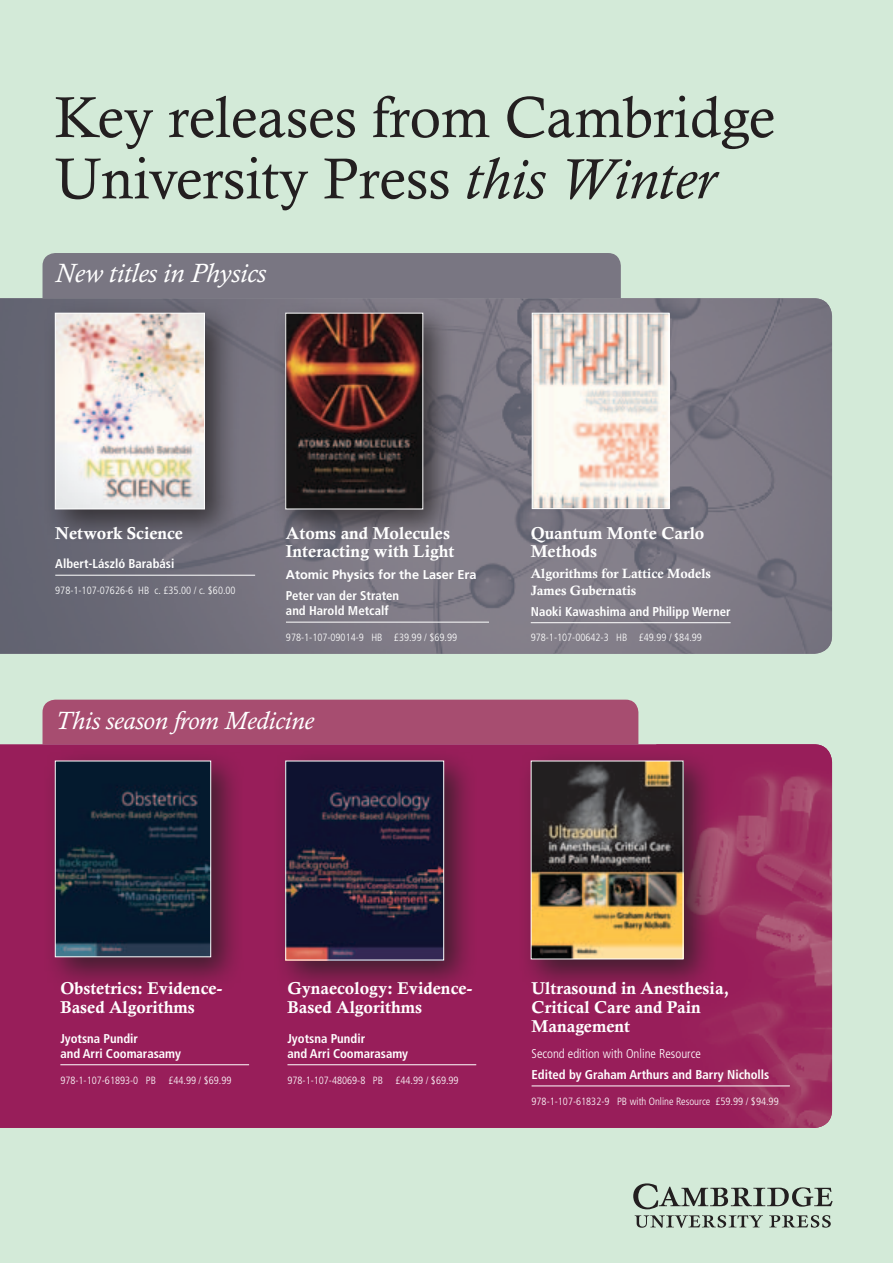
<style>
.page{position:relative;width:893px;height:1263px;background:#d3ead8}
.page>*{position:absolute;margin:0;border:0;box-sizing:border-box;transform-origin:0 0}
.t1{font:57.9px/61.3px "Calisto";color:#231f20}
.t2{font:italic 27px "Calisto";color:#fff}
.t3{font:italic 25.5px "Calisto";color:#fff}
.t4{font:700 17.25px/18.8px "Calisto";color:#fff}
.t5{font:700 13.5px/16.5px "Calisto";color:#fff}
.t6{font:700 condensed 12.75px/15px "Frutiger LTACE";color:#fff}
.t7{font:300 condensed 12.75px "Frutiger LTACE";color:#fff}
.t8{font:700 12.75px "Frutiger LTACE";color:#fff}
.t9{font:300 condensed 10.5px "Frutiger LTACE";color:#fff}
.s1{font-style:italic}
</style>
<div class="page">
<img style="left:0;top:298px;width:832px;height:356px">
<div style="left:43px;top:253px;width:578px;height:45px;background:#797682"></div>
<div style="left:43px;top:700px;width:595px;height:44px;background:#a74d70"></div>
<div style="left:0;top:744px;width:656px;height:384px;background:#981e5a"></div>
<img style="left:656px;top:744px;width:176px;height:384px">
<div style="left:41px;top:299px;width:198px;height:245px;background:#231f20;opacity:.75"></div>
<img style="left:57px;top:315px;width:146px;height:192px">
<div style="left:55px;top:313px;width:150px;height:196px;border:1px solid #fff"></div>
<div style="left:41px;top:747px;width:205px;height:245px;background:#231f20;opacity:.75"></div>
<img style="left:57px;top:763px;width:152px;height:192px">
<div style="left:55px;top:761px;width:156px;height:196px;border:1px solid #fff"></div>
<div style="left:272px;top:299px;width:186px;height:244px;background:#231f20;opacity:.75"></div>
<img style="left:287px;top:315px;width:134px;height:192px">
<div style="left:285px;top:313px;width:138px;height:196px;border:1px solid #fff"></div>
<div style="left:272px;top:747px;width:206px;height:247px;background:#231f20;opacity:.75"></div>
<img style="left:287px;top:763px;width:155px;height:195px">
<div style="left:285px;top:761px;width:159px;height:199px;border:1px solid #fff"></div>
<img style="left:534px;top:315px;width:133px;height:192px">
<div style="left:532px;top:313px;width:137px;height:196px;border:1px solid #fff"></div>
<div style="left:517px;top:747px;width:201px;height:247px;background:#231f20;opacity:.75"></div>
<img style="left:533px;top:763px;width:148px;height:194px">
<hr style="left:55px;top:575px;width:200px;height:1px;background:#fff">
<hr style="left:286px;top:622px;width:203px;height:1px;background:#fff">
<hr style="left:531px;top:622px;width:200px;height:1px;background:#fff">
<hr style="left:60px;top:1064px;width:189px;height:1px;background:#fff">
<hr style="left:287px;top:1064px;width:189px;height:1px;background:#fff">
<hr style="left:532px;top:1085px;width:258px;height:1px;background:#fff">
<svg style="left:633px;top:1183px;width:200px;height:26px"></svg>
<svg style="left:635px;top:1215px;width:128px;height:13px"></svg>
<svg style="left:769px;top:1215px;width:62px;height:12px"></svg>
<h1 class="t1" style="left:55px;top:86px;width:722px">Key releases from Cambridge<br>University Press <span class="s1">this Winter</span></h1>
<h2 class="t2" style="left:55px;top:257px;width:212px">New titles in Physics</h2>
<h3 class="t4" style="left:55px;top:523px;width:129px">Network Science</h3>
<p class="t6" style="left:55px;top:556px;width:121px">Albert-László Barabási</p>
<p class="t9" style="left:55px;top:584px;width:182px">978-1-107-07626-6 HB c. £35.00 / c. $60.00</p>
<h3 class="t4" style="left:286px;top:523px;width:170px">Atoms and Molecules<br>Interacting with Light</h3>
<p class="t8" style="left:286px;top:567px;width:192px">Atomic Physics for the Laser Era</p>
<p class="t6" style="left:286px;top:588px;width:115px">Peter van der Straten and Harold Metcalf</p>
<p class="t9" style="left:286px;top:631px;width:173px">978-1-107-09014-9 HB £39.99 / $69.99</p>
<h3 class="t3" style="left:55px;top:706px;width:260px">This season from Medicine</h3>
<h3 class="t4" style="left:531px;top:523px;width:175px">Quantum Monte Carlo<br>Methods</h3>
<p class="t5" style="left:531px;top:565px;width:182px">Algorithms for Lattice Models<br>James Gubernatis</p>
<p class="t6" style="left:531px;top:604px;width:201px">Naoki Kawashima and Philipp Werner</p>
<p class="t9" style="left:531px;top:632px;width:173px">978-1-107-00642-3 HB £49.99 / $84.99</p>
<h3 class="t4" style="left:60px;top:979px;width:164px">Obstetrics: Evidence-<br>Based Algorithms</h3>
<p class="t6" style="left:60px;top:1031px;width:122px">Jyotsna Pundir<br>and Arri Coomarasamy</p>
<p class="t9" style="left:60px;top:1074px;width:173px">978-1-107-61893-0 PB £44.99 / $69.99</p>
<h3 class="t4" style="left:287px;top:979px;width:187px">Gynaecology: Evidence-<br>Based Algorithms</h3>
<p class="t6" style="left:287px;top:1031px;width:122px">Jyotsna Pundir<br>and Arri Coomarasamy</p>
<p class="t9" style="left:287px;top:1074px;width:173px">978-1-107-48069-8 PB £44.99 / $69.99</p>
<h3 class="t4" style="left:532px;top:979px;width:199px">Ultrasound in Anesthesia,<br>Critical Care and Pain<br>Management</h3>
<p class="t7" style="left:532px;top:1046px;width:171px">Second edition with Online Resource</p>
<p class="t6" style="left:532px;top:1067px;width:239px">Edited by Graham Arthurs and Barry Nicholls</p>
<p class="t9" style="left:532px;top:1095px;width:249px">978-1-107-61832-9 PB with Online Resource £59.99 / $94.99</p>
</div>
